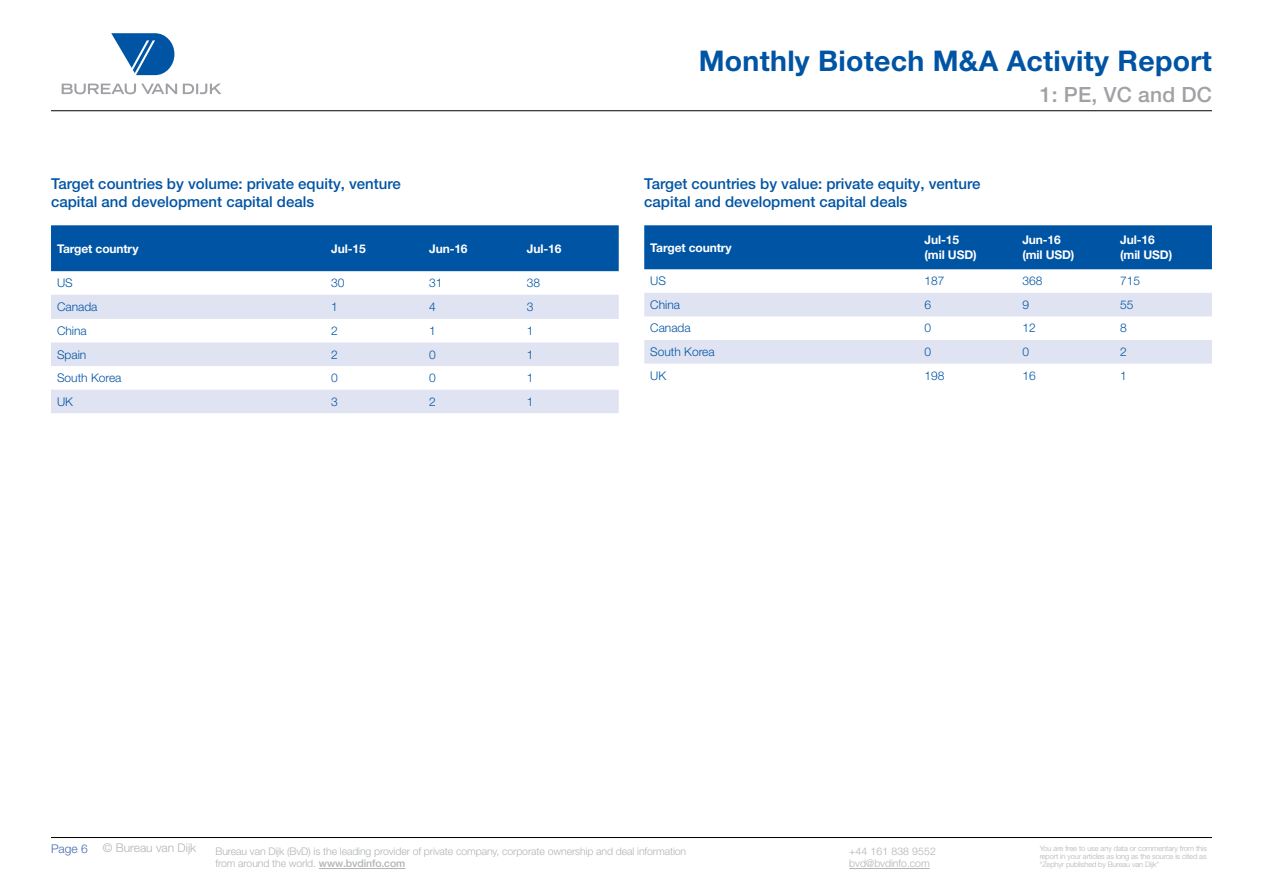
<style>
.page{position:relative;width:1263px;height:893px;background:#fff}
.page>*{position:absolute;margin:0;border:0;box-sizing:border-box;transform-origin:0 0}
.t1{font:700 28.5px "Helvetica Neue LTW1 G";letter-spacing:.01em;color:#0054a4}
.t2{font:500 21px "Helvetica Neue LTW1 G";letter-spacing:.01em;color:#9fa1a4}
.t3{font:500 15px/18px "Helvetica Neue LTW1 G";color:#0054a4}
.t4{font:300 12px "Helvetica Neue LT Std";color:#0054a4}
.t5{font:700 12px/14.4px "Helvetica Neue LTW1 G";letter-spacing:-.01em;color:#fff}
.t6{font:300 12px "Helvetica Neue LT Std";color:#b1b3b5}
.t7{font:300 12px "Helvetica Neue LT Std";color:#3f6ab1}
.t8{font:300 10.5px/12.6px "Helvetica Neue LT Std";letter-spacing:-.01em;color:#b1b3b5}
.t9{font:300 7.5px/8.2px "Helvetica Neue LT Std";letter-spacing:-.015em;color:#b1b3b5;text-align:justify}
.s1{font-family:"Helvetica Neue LTW1 G";font-weight:500}
</style>
<div class="page">
<hr style="left:319px;top:868px;width:86px;height:1px;background:#b1b3b5">
<hr style="left:849px;top:868px;width:81px;height:1px;background:#b1b3b5">
<svg style="left:62px;top:84px;width:159px;height:10px"></svg>
<svg style="left:111px;top:33px;width:63px;height:42px"></svg>
<hr style="left:51px;top:110px;width:1161px;height:1px;background:#000">
<hr style="left:51px;top:837px;width:1161px;height:1px;background:#000">
<div style="left:51px;top:225px;width:568px;height:46px;background:#0054a4"></div>
<svg style="left:51px;top:295px;width:568px;height:118px;fill:#e0e3f2"></svg>
<div style="left:644px;top:225px;width:568px;height:44px;background:#0054a4"></div>
<svg style="left:644px;top:293px;width:568px;height:71px"></svg>
<p class="t3" style="left:51px;top:175px;width:351px">Target countries by volume: private equity, venture capital and development capital deals</p>
<p class="t5" style="left:57px;top:241px;width:83px">Target country</p>
<p class="t5" style="left:331px;top:241px;width:36px">Jul-15</p>
<p class="t5" style="left:429px;top:241px;width:40px">Jun-16</p>
<p class="t5" style="left:527px;top:241px;width:36px">Jul-16</p>
<p class="t4" style="left:57px;top:276px;width:17px">US</p>
<p class="t4" style="left:331px;top:276px;width:15px">30</p>
<p class="t4" style="left:429px;top:276px;width:15px">31</p>
<p class="t4" style="left:527px;top:276px;width:15px">38</p>
<p class="t4" style="left:57px;top:299px;width:42px">Canada</p>
<p class="t4" style="left:331px;top:299px;width:8px">1</p>
<p class="t4" style="left:429px;top:299px;width:8px">4</p>
<p class="t4" style="left:527px;top:299px;width:8px">3</p>
<p class="t4" style="left:57px;top:323px;width:31px">China</p>
<p class="t4" style="left:331px;top:323px;width:8px">2</p>
<p class="t4" style="left:429px;top:323px;width:8px">1</p>
<p class="t4" style="left:527px;top:323px;width:8px">1</p>
<p class="t4" style="left:57px;top:347px;width:31px">Spain</p>
<p class="t4" style="left:331px;top:347px;width:8px">2</p>
<p class="t4" style="left:429px;top:347px;width:8px">0</p>
<p class="t4" style="left:527px;top:347px;width:8px">1</p>
<p class="t4" style="left:57px;top:371px;width:66px">South Korea</p>
<p class="t4" style="left:331px;top:371px;width:8px">0</p>
<p class="t4" style="left:429px;top:371px;width:8px">0</p>
<p class="t4" style="left:527px;top:371px;width:8px">1</p>
<p class="t4" style="left:57px;top:394px;width:17px">UK</p>
<p class="t4" style="left:331px;top:394px;width:8px">3</p>
<p class="t4" style="left:429px;top:394px;width:8px">2</p>
<p class="t4" style="left:527px;top:394px;width:8px">1</p>
<h1 class="t1" style="left:699px;top:43px;width:515px">Monthly Biotech M&amp;A Activity Report</h1>
<h2 class="t2" style="left:1040px;top:82px;width:173px">1: PE, VC and DC</h2>
<p class="t3" style="left:644px;top:175px;width:338px">Target countries by value: private equity, venture capital and development capital deals</p>
<p class="t5" style="left:650px;top:240px;width:83px">Target country</p>
<p class="t5" style="left:924px;top:233px;width:54px">Jul-15 (mil USD)</p>
<p class="t5" style="left:1022px;top:233px;width:54px">Jun-16 (mil USD)</p>
<p class="t5" style="left:1120px;top:233px;width:54px">Jul-16 (mil USD)</p>
<p class="t4" style="left:650px;top:274px;width:17px">US</p>
<p class="t4" style="left:924px;top:274px;width:22px">187</p>
<p class="t4" style="left:1022px;top:274px;width:22px">368</p>
<p class="t4" style="left:1120px;top:274px;width:22px">715</p>
<p class="t4" style="left:650px;top:297px;width:31px">China</p>
<p class="t4" style="left:924px;top:297px;width:8px">6</p>
<p class="t4" style="left:1022px;top:297px;width:8px">9</p>
<p class="t4" style="left:1120px;top:297px;width:15px">55</p>
<p class="t4" style="left:650px;top:321px;width:42px">Canada</p>
<p class="t4" style="left:924px;top:321px;width:8px">0</p>
<p class="t4" style="left:1022px;top:321px;width:15px">12</p>
<p class="t4" style="left:1120px;top:321px;width:8px">8</p>
<p class="t4" style="left:650px;top:344px;width:66px">South Korea</p>
<p class="t4" style="left:924px;top:344px;width:8px">0</p>
<p class="t4" style="left:1022px;top:344px;width:8px">0</p>
<p class="t4" style="left:1120px;top:344px;width:8px">2</p>
<p class="t4" style="left:650px;top:368px;width:17px">UK</p>
<p class="t4" style="left:924px;top:368px;width:22px">198</p>
<p class="t4" style="left:1022px;top:368px;width:15px">16</p>
<p class="t4" style="left:1120px;top:368px;width:8px">1</p>
<p class="t7" style="left:51px;top:841px;width:38px">Page 6</p>
<p class="t6" style="left:103px;top:840px;width:95px">© Bureau van Dijk</p>
<p class="t8" style="left:215px;top:845px;width:472px">Bureau van Dijk (BvD) is the leading provider of private company, corporate ownership and deal information from around the world. <span class="s1">www.bvdinfo.com</span></p>
<p class="t9" style="left:1040px;top:844px;width:169px">You are free to use any data or commentary from this report in your articles as long as the source is cited as “Zephyr published by Bureau van Dijk”</p>
<p class="t8" style="left:849px;top:845px;width:88px">+44 161 838 9552 bvd@bvdinfo.com</p>
</div>
